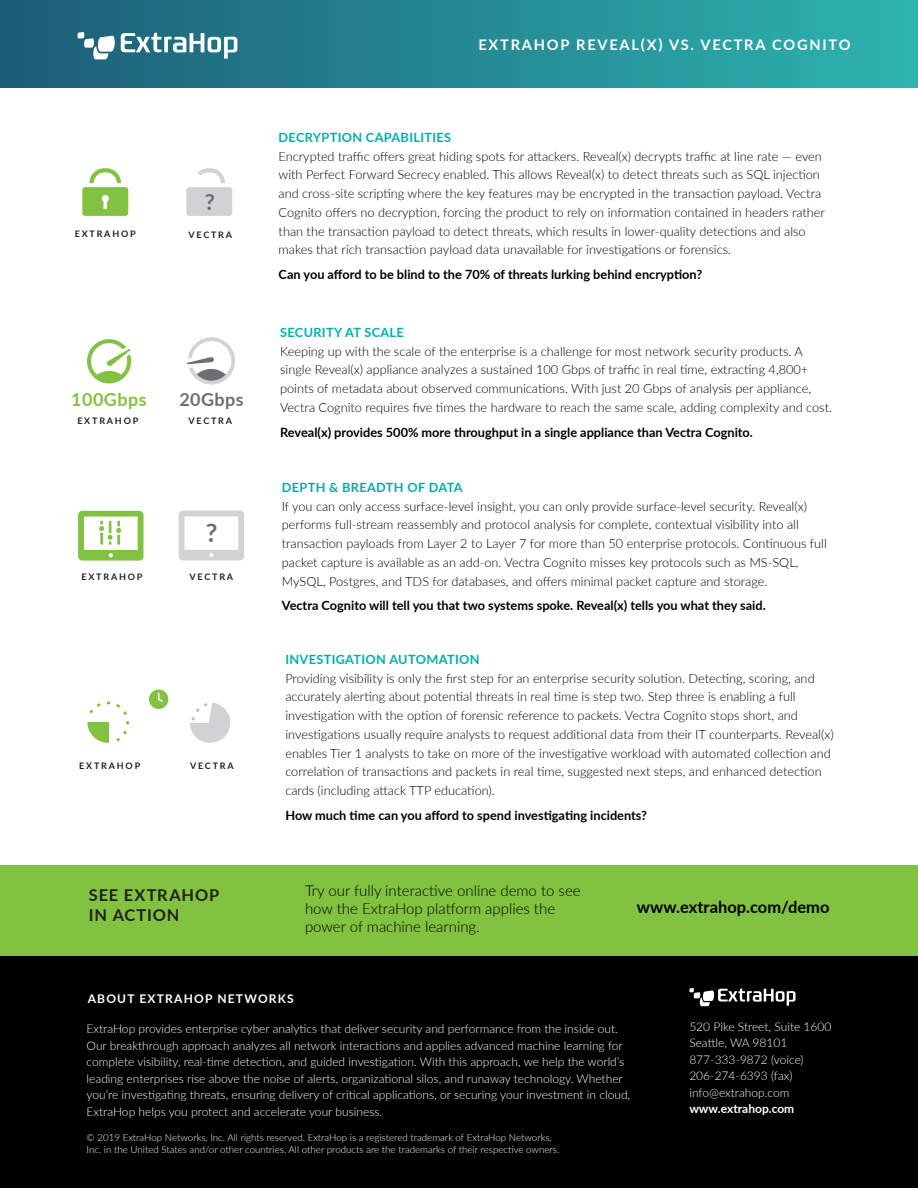
<style>
.page{position:relative;width:918px;height:1188px;background:#fff}
.page>*{position:absolute;margin:0;border:0;box-sizing:border-box;transform-origin:0 0}
.t1{font:700 25.5px "Lato";color:#6d6e70}
.t2{font:700 22.2px "Lato";color:#6d6e70}
.t3{font:700 18px "Lato";letter-spacing:.025em;color:#81c241}
.t4{font:700 18px "Lato";letter-spacing:.025em;color:#6d6e70}
.t5{font:700 16.5px "Lato";color:#000}
.t6{font:700 16.35px/20px "Lato";letter-spacing:.055em;color:#231f20}
.t7{font:300 15px/18px "Lato";color:#000}
.t8{font:700 14.7px "Lato";letter-spacing:.12em;color:#fff}
.t9{font:300 12.75px/18.8px "Lato";color:#000}
.t10{font:700 12.75px "Lato";color:#000}
.t11{font:700 12.75px "Lato";letter-spacing:.025em;color:#00afab}
.t12{font:300 12px/16.5px "Lato";color:#fff}
.t13{font:700 12px "Lato";letter-spacing:.1em;color:#fff}
.t14{font:700 12px "Lato";color:#fff}
.t15{font:300 9.75px/11.7px "Lato";color:#fff}
.t16{font:700 9px "Lato";letter-spacing:.2em;color:#231f20}
</style>
<div class="page">
<div style="left:0;top:0;width:918px;height:88px;background:linear-gradient(to right,#1c5c76,#2cb4b0)"></div>
<div style="left:0;top:865px;width:918px;height:96px;background:#81c241"></div>
<svg style="left:77px;top:32px;width:38px;height:27px"></svg>
<svg style="left:121px;top:33px;width:116px;height:26px"></svg>
<div style="left:0;top:957px;width:918px;height:231px;background:#000"></div>
<svg style="left:689px;top:988px;width:107px;height:18px"></svg>
<svg style="left:87px;top:339px;width:44px;height:44px"></svg>
<svg style="left:196px;top:369px;width:30px;height:12px"></svg>
<div style="left:188px;top:337px;width:47px;height:47px;border:4px solid #d0d2d3;border-radius:50%"></div>
<svg style="left:187px;top:353px;width:27px;height:15px"></svg>
<svg style="left:179px;top:511px;width:65px;height:49px"></svg>
<svg style="left:78px;top:511px;width:65px;height:50px"></svg>
<svg style="left:198px;top:168px;width:27px;height:15px"></svg>
<div style="left:186px;top:187px;width:46px;height:29px;background:#d0d2d3;border-radius:3px"></div>
<svg style="left:82px;top:168px;width:46px;height:48px"></svg>
<svg style="left:87px;top:701px;width:42px;height:42px"></svg>
<svg style="left:190px;top:702px;width:40px;height:41px"></svg>
<div style="left:149px;top:690px;width:19px;height:19px;background:#81c241;border-radius:50%"></div>
<svg style="left:157px;top:691px;width:8px;height:11px"></svg>
<p class="t16" style="left:75px;top:228px;width:63px">EXTRAHOP</p>
<h2 class="t2" style="left:205px;top:185px;width:12px">?</h2>
<p class="t16" style="left:188px;top:228px;width:45px">VECTRA</p>
<h3 class="t3" style="left:71px;top:386px;width:77px">100Gbps</h3>
<h3 class="t4" style="left:179px;top:386px;width:66px">20Gbps</h3>
<p class="t16" style="left:77px;top:414px;width:63px">EXTRAHOP</p>
<p class="t16" style="left:81px;top:570px;width:63px">EXTRAHOP</p>
<p class="t16" style="left:188px;top:414px;width:45px">VECTRA</p>
<h1 class="t1" style="left:206px;top:514px;width:13px">?</h1>
<p class="t16" style="left:190px;top:570px;width:45px">VECTRA</p>
<p class="t16" style="left:79px;top:759px;width:63px">EXTRAHOP</p>
<p class="t16" style="left:190px;top:759px;width:45px">VECTRA</p>
<p class="t8" style="left:478px;top:34px;width:374px">EXTRAHOP REVEAL(X) VS. VECTRA COGNITO</p>
<p class="t11" style="left:279px;top:128px;width:174px">DECRYPTION CAPABILITIES</p>
<p class="t9" style="left:279px;top:146px;width:548px">Encrypted traffic offers great hiding spots for attackers. Reveal(x) decrypts traffic at line rate — even with Perfect Forward Secrecy enabled. This allows Reveal(x) to detect threats such as SQL injection and cross-site scripting where the key features may be encrypted in the transaction payload. Vectra Cognito offers no decryption, forcing the product to rely on information contained in headers rather than the transaction payload to detect threats, which results in lower-quality detections and also makes that rich transaction payload data unavailable for investigations or forensics.</p>
<p class="t10" style="left:279px;top:265px;width:425px">Can you afford to be blind to the 70% of threats lurking behind encryption?</p>
<p class="t11" style="left:280px;top:323px;width:125px">SECURITY AT SCALE</p>
<p class="t9" style="left:280px;top:341px;width:553px">Keeping up with the scale of the enterprise is a challenge for most network security products. A single Reveal(x) appliance analyzes a sustained 100 Gbps of traffic in real time, extracting 4,800+ points of metadata about observed communications. With just 20 Gbps of analysis per appliance, Vectra Cognito requires five times the hardware to reach the same scale, adding complexity and cost.</p>
<p class="t10" style="left:280px;top:423px;width:474px">Reveal(x) provides 500% more throughput in a single appliance than Vectra Cognito.</p>
<p class="t11" style="left:282px;top:478px;width:182px">DEPTH &amp; BREADTH OF DATA</p>
<p class="t9" style="left:282px;top:496px;width:547px">If you can only access surface-level insight, you can only provide surface-level security. Reveal(x) performs full-stream reassembly and protocol analysis for complete, contextual visibility into all transaction payloads from Layer 2 to Layer 7 for more than 50 enterprise protocols. Continuous full packet capture is available as an add-on. Vectra Cognito misses key protocols such as MS-SQL, MySQL, Postgres, and TDS for databases, and offers minimal packet capture and storage.</p>
<p class="t10" style="left:282px;top:596px;width:485px">Vectra Cognito will tell you that two systems spoke. Reveal(x) tells you what they said.</p>
<p class="t11" style="left:285px;top:650px;width:196px">INVESTIGATION AUTOMATION</p>
<p class="t9" style="left:285px;top:668px;width:550px">Providing visibility is only the first step for an enterprise security solution. Detecting, scoring, and accurately alerting about potential threats in real time is step two. Step three is enabling a full investigation with the option of forensic reference to packets. Vectra Cognito stops short, and investigations usually require analysts to request additional data from their IT counterparts. Reveal(x) enables Tier 1 analysts to take on more of the investigative workload with automated collection and correlation of transactions and packets in real time, suggested next steps, and enhanced detection cards (including attack TTP education).</p>
<p class="t10" style="left:285px;top:806px;width:363px">How much time can you afford to spend investigating incidents?</p>
<p class="t6" style="left:89px;top:885px;width:132px">SEE EXTRAHOP<br>IN ACTION</p>
<p class="t7" style="left:305px;top:881px;width:277px">Try our fully interactive online demo to see how the ExtraHop platform applies the power of machine learning.</p>
<p class="t5" style="left:637px;top:895px;width:194px">www.extrahop.com/demo</p>
<p class="t13" style="left:88px;top:990px;width:208px">ABOUT EXTRAHOP NETWORKS</p>
<p class="t12" style="left:87px;top:1020px;width:545px">ExtraHop provides enterprise cyber analytics that deliver security and performance from the inside out.<br>Our breakthrough approach analyzes all network interactions and applies advanced machine learning for complete visibility, real-time detection, and guided investigation. With this approach, we help the world’s leading enterprises rise above the noise of alerts, organizational silos, and runaway technology. Whether you’re investigating threats, ensuring delivery of critical applications, or securing your investment in cloud, ExtraHop helps you protect and accelerate your business.</p>
<p class="t15" style="left:87px;top:1132px;width:474px">© 2019 ExtraHop Networks, Inc. All rights reserved. ExtraHop is a registered trademark of ExtraHop Networks,<br>Inc. in the United States and/or other countries. All other products are the trademarks of their respective owners.</p>
<p class="t12" style="left:689px;top:1018px;width:144px">520 Pike Street, Suite 1600<br>Seattle, WA 98101<br>877-333-9872 (voice)<br>206-274-6393 (fax) info@extrahop.com</p>
<p class="t14" style="left:689px;top:1100px;width:106px">www.extrahop.com</p>
</div>
